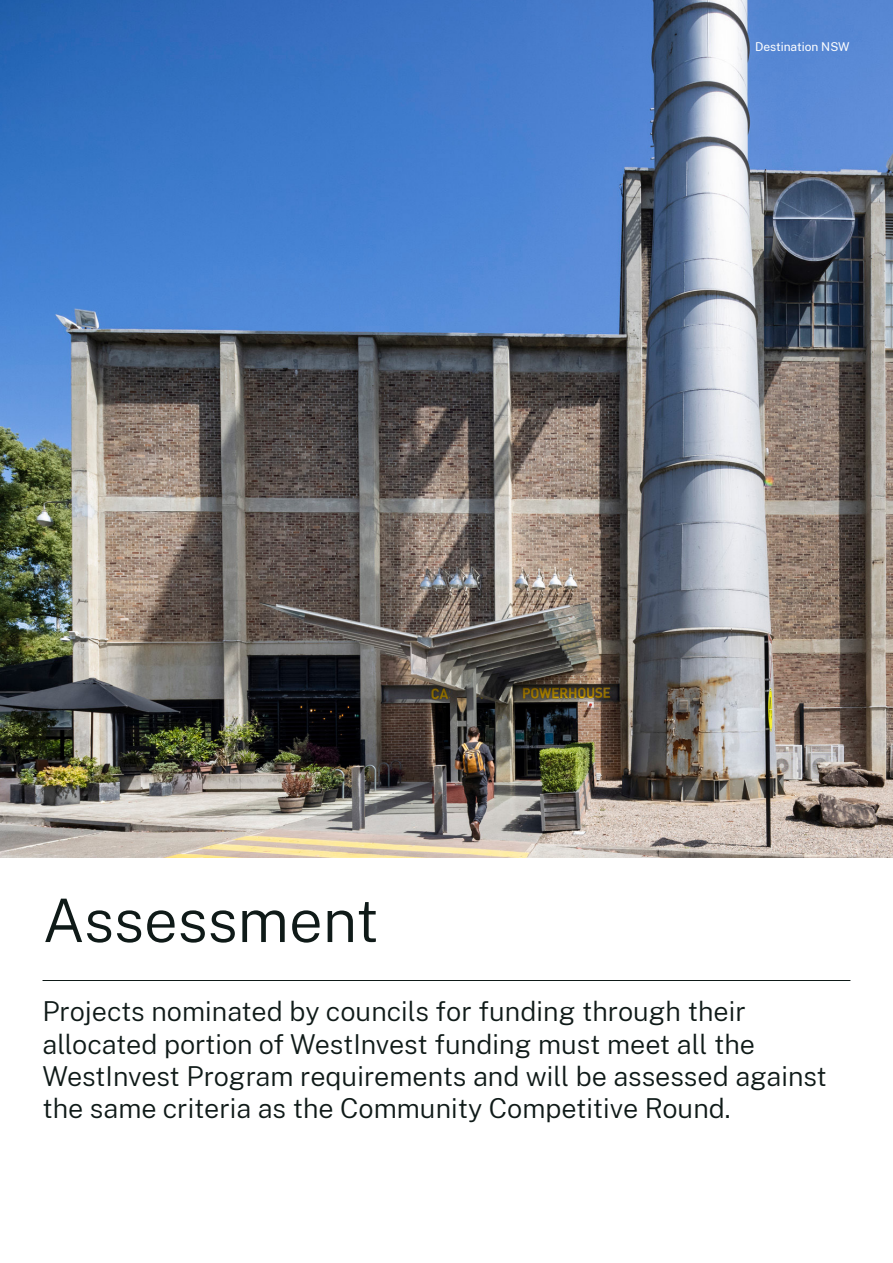
<style>
.page{position:relative;width:893px;height:1263px;background:#fff}
.page>*{position:absolute;margin:0;border:0;box-sizing:border-box;transform-origin:0 0}
.Heading_1__H1{font:300 60px "Public Sans";color:#0f1a18}
.Intro_Copy{font:300 27px/32.4px "Public Sans";color:#0f1a18}
.t1{font:12px "Public Sans";color:#fff}
</style>
<div class="page">
<img style="left:0;top:0;width:893px;height:858px">
<hr style="left:43px;top:980px;width:807px;height:1px;background:#0f1a18">
<h1 class="Heading_1__H1" style="left:43px;top:879px;width:338px">Assessment</h1>
<p class="t1" style="left:755px;top:38px;width:96px">Destination NSW</p>
<p class="Intro_Copy" style="left:43px;top:994px;width:786px">Projects nominated by councils for funding through their allocated portion of WestInvest funding must meet all the WestInvest Program requirements and will be assessed against the same criteria as the Community Competitive Round.</p>
</div>
